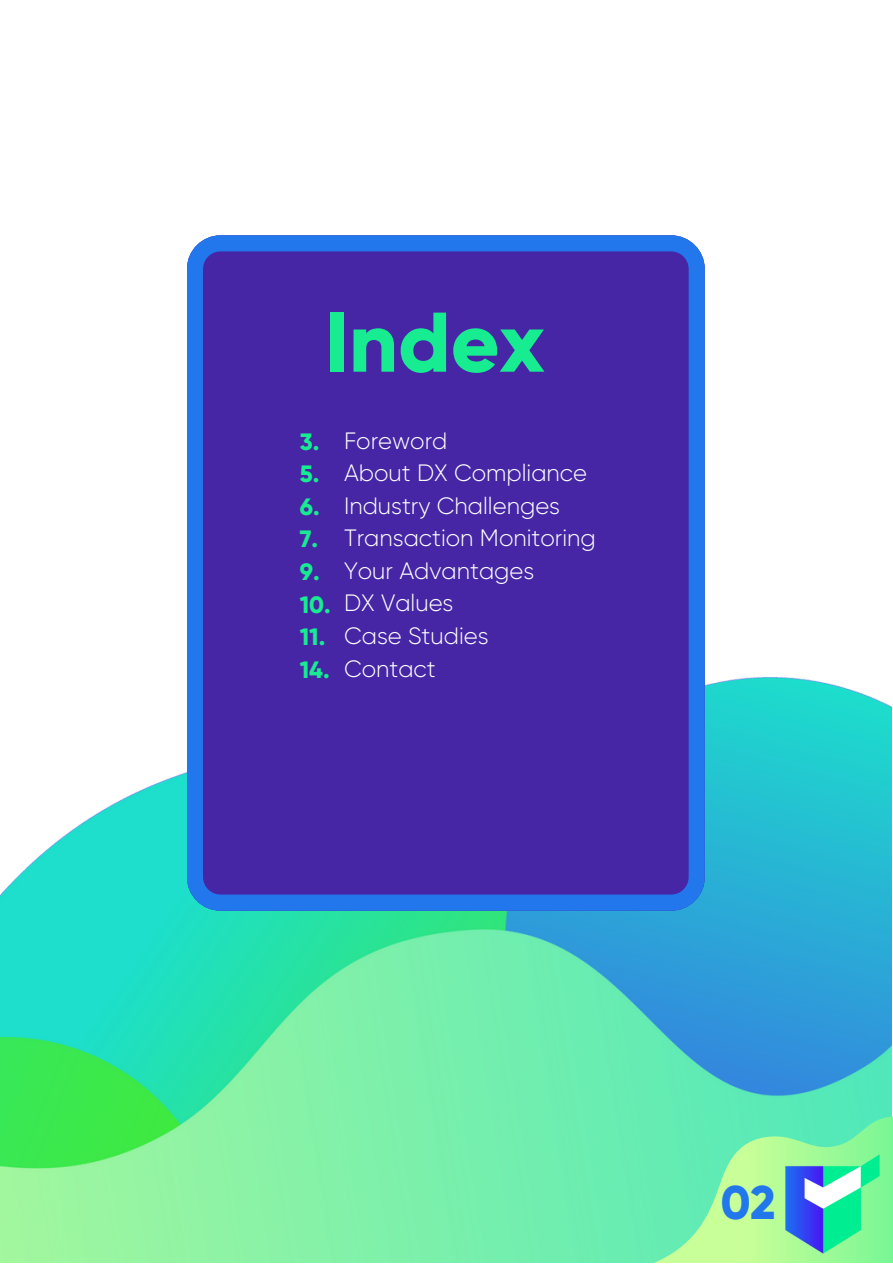
<style>
.page{position:relative;width:893px;height:1264px;background:#fff}
.page>*{position:absolute;margin:0;border:0;box-sizing:border-box;transform-origin:0 0}
.t1{font:800 84.45px "Gilroy";color:#17ec90}
.t2{font:800 47.1px "Gilroy";color:#2277ec}
.t3{font:300 23.55px/32.5px "Gilroy";color:#fff}
.t4{font:800 23.55px/32.5px "Gilroy";color:#17ec90}
</style>
<div class="page">
<img style="left:0;top:470px;width:891px;height:792px">
<svg style="left:636px;top:1097px;width:256px;height:165px;background:#80f1a9"></svg>
<img style="left:783px;top:1152px;width:98px;height:102px">
<svg style="left:187px;top:235px;width:517px;height:675px;background:#422eac"></svg>
<h1 class="t1" style="left:325px;top:291px;width:221px">Index</h1>
<p class="t4" style="left:300px;top:425px;width:33px">3.<br>5.<br>6.<br>7.<br>9.<br>10.<br>11.<br>14.</p>
<p class="t3" style="left:344px;top:424px;width:253px">Foreword<br>About DX Compliance<br>Industry Challenges<br>Transaction Monitoring<br>Your Advantages<br>DX Values<br>Case Studies<br>Contact</p>
<h2 class="t2" style="left:720px;top:1173px;width:56px">02</h2>
</div>
